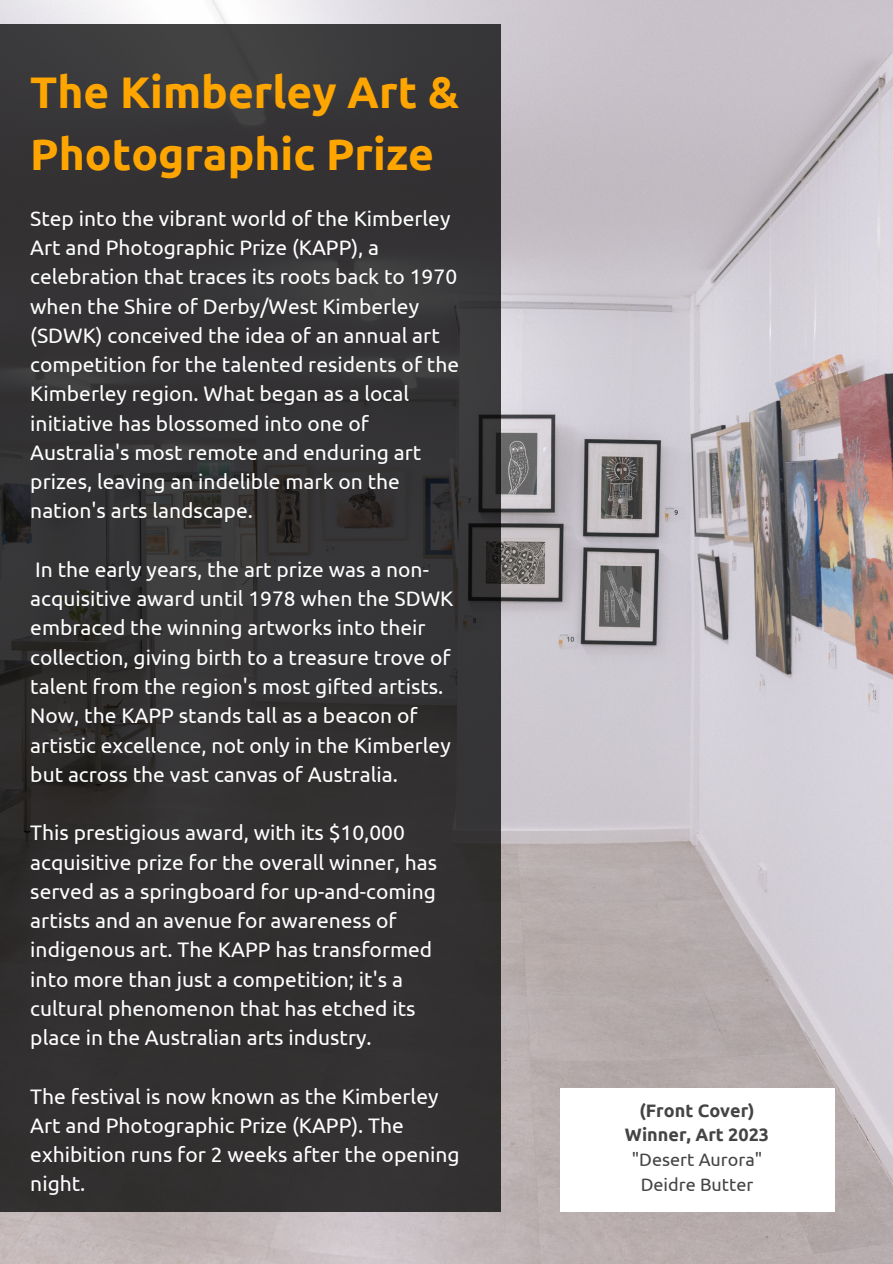
<style>
.page{position:relative;width:893px;height:1264px;background:#fff}
.page>*{position:absolute;margin:0;border:0;box-sizing:border-box;transform-origin:0 0}
.t1{font:700 44.25px/61.8px "Ubuntu";color:#ffa500}
.t2{font:21px/29.2px "Ubuntu";color:#fff}
.t3{font:700 18px "Ubuntu";color:#444}
.t4{font:18px "Ubuntu";color:#444}
</style>
<div class="page">
<img style="left:0;top:0;width:892px;height:1263px">
<div style="left:0;top:24px;width:501px;height:1187px;background:linear-gradient(to bottom,#373638,#312e2e)"></div>
<div style="left:560px;top:1088px;width:274px;height:123px;background:#fff"></div>
<p class="t1" style="left:30px;top:60px;width:430px">The Kimberley Art &amp;<br>Photographic Prize</p>
<p class="t2" style="left:30px;top:203px;width:430px">Step into the vibrant world of the Kimberley Art and Photographic Prize (KAPP), a celebration that traces its roots back to 1970 when the Shire of Derby/West Kimberley (SDWK) conceived the idea of an annual art competition for the talented residents of the Kimberley region. What began as a local initiative has blossomed into one of Australia's most remote and enduring art prizes, leaving an indelible mark on the nation's arts landscape.</p>
<p class="t2" style="left:30px;top:554px;width:424px">In the early years, the art prize was a non&shy;acquisitive award until 1978 when the SDWK embraced the winning artworks into their collection, giving birth to a treasure trove of talent from the region's most gifted artists.<br>Now, the KAPP stands tall as a beacon of artistic excellence, not only in the Kimberley but across the vast canvas of Australia.</p>
<p class="t2" style="left:30px;top:817px;width:408px">This prestigious award, with its $10,000 acquisitive prize for the overall winner, has served as a springboard for up-and-coming artists and an avenue for awareness of indigenous art. The KAPP has transformed into more than just a competition; it's a cultural phenomenon that has etched its place in the Australian arts industry.</p>
<p class="t2" style="left:30px;top:1081px;width:431px">The festival is now known as the Kimberley Art and Photographic Prize (KAPP). The exhibition runs for 2 weeks after the opening night.</p>
<p class="t3" style="left:639px;top:1099px;width:117px">(Front Cover)</p>
<p class="t3" style="left:625px;top:1124px;width:146px">Winner, Art 2023</p>
<p class="t4" style="left:631px;top:1149px;width:132px">"Desert Aurora"</p>
<p class="t4" style="left:640px;top:1174px;width:114px">Deidre Butter</p>
</div>
